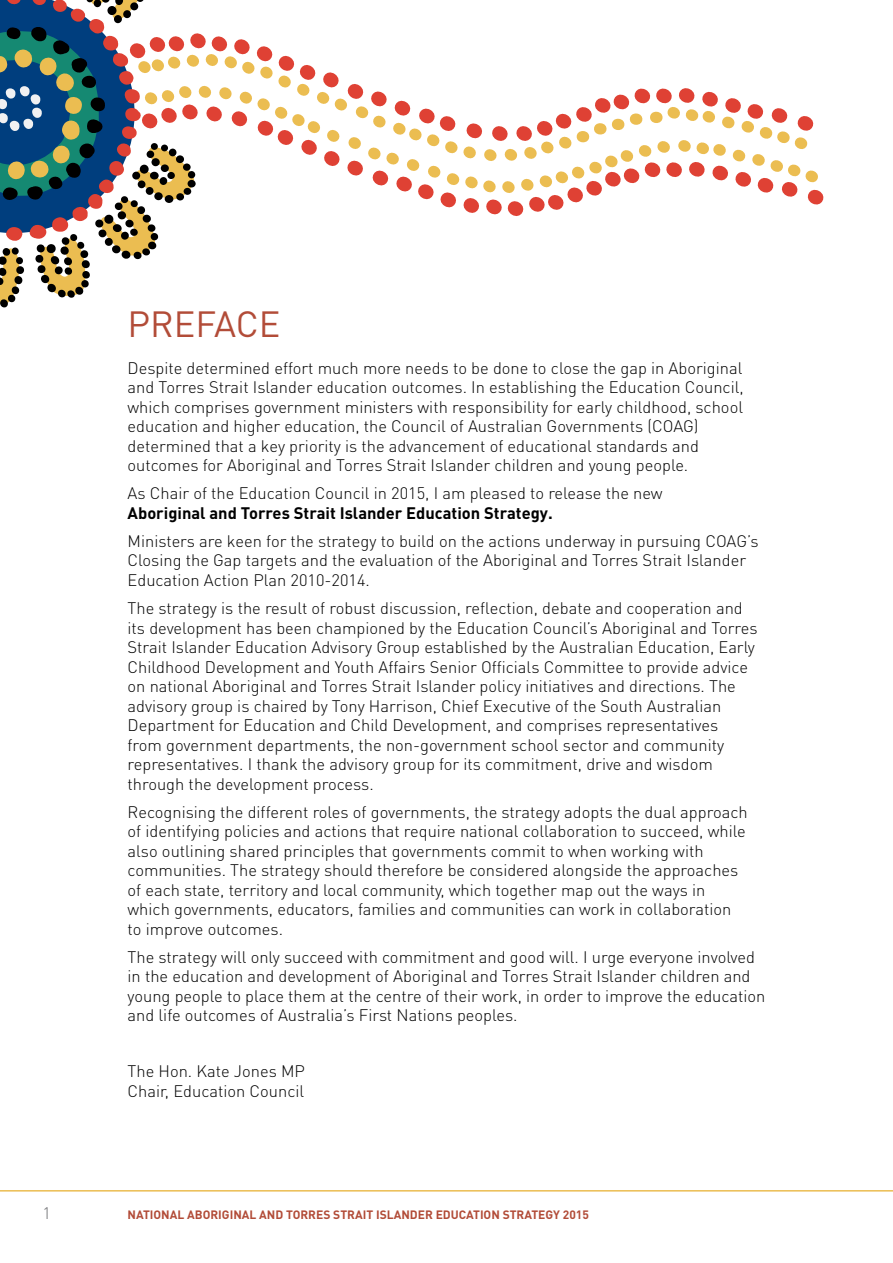
<style>
.page{position:relative;width:893px;height:1263px;background:#fff}
.page>*{position:absolute;margin:0;border:0;box-sizing:border-box;transform-origin:0 0}
.t1{font:36px "DIN";color:#b24c38}
.t2{font:300 16.5px/19.5px "DIN Pro";color:#000}
.t3{font:700 16.5px "DIN Pro";color:#000}
.t4{font:300 16.5px "DIN";color:#6d6e71}
.t5{font:700 12px "DIN";color:#b24c38}
</style>
<div class="page">
<hr style="left:0;top:1190px;width:893px;height:1px;background:#ebbd51">
<svg style="left:0;top:0;width:824px;height:308px"></svg>
<h1 class="t1" style="left:128px;top:302px;width:154px">PREFACE</h1>
<p class="t2" style="left:128px;top:358px;width:618px">Despite determined effort much more needs to be done to close the gap in Aboriginal and Torres Strait Islander education outcomes. In establishing the Education Council, which comprises government ministers with responsibility for early childhood, school education and higher education, the Council of Australian Governments (COAG) determined that a key priority is the advancement of educational standards and outcomes for Aboriginal and Torres Strait Islander children and young people.</p>
<p class="t2" style="left:128px;top:483px;width:537px">As Chair of the Education Council in 2015, I am pleased to release the new</p>
<p class="t3" style="left:128px;top:502px;width:427px">Aboriginal and Torres Strait Islander Education Strategy.</p>
<p class="t2" style="left:128px;top:531px;width:632px">Ministers are keen for the strategy to build on the actions underway in pursuing COAG’s<br>Closing the Gap targets and the evaluation of the Aboriginal and Torres Strait Islander<br>Education Action Plan 2010-2014.</p>
<p class="t2" style="left:128px;top:598px;width:632px">The strategy is the result of robust discussion, reflection, debate and cooperation and its development has been championed by the Education Council’s Aboriginal and Torres Strait Islander Education Advisory Group established by the Australian Education, Early Childhood Development and Youth Affairs Senior Officials Committee to provide advice on national Aboriginal and Torres Strait Islander policy initiatives and directions. The advisory group is chaired by Tony Harrison, Chief Executive of the South Australian Department for Education and Child Development, and comprises representatives<br>from government departments, the non-government school sector and community representatives. I thank the advisory group for its commitment, drive and wisdom through the development process.</p>
<p class="t2" style="left:128px;top:801px;width:622px">Recognising the different roles of governments, the strategy adopts the dual approach of identifying policies and actions that require national collaboration to succeed, while also outlining shared principles that governments commit to when working with communities. The strategy should therefore be considered alongside the approaches of each state, territory and local community, which together map out the ways in which governments, educators, families and communities can work in collaboration to improve outcomes.</p>
<p class="t2" style="left:128px;top:946px;width:639px">The strategy will only succeed with commitment and good will. I urge everyone involved in the education and development of Aboriginal and Torres Strait Islander children and young people to place them at the centre of their work, in order to improve the education and life outcomes of Australia’s First Nations peoples.</p>
<p class="t2" style="left:128px;top:1061px;width:179px">The Hon. Kate Jones MP<br>Chair, Education Council</p>
<p class="t4" style="left:43px;top:1203px;width:10px">1</p>
<p class="t5" style="left:128px;top:1207px;width:463px">NATIONAL ABORIGINAL AND TORRES STRAIT ISLANDER EDUCATION STRATEGY 2015</p>
</div>
